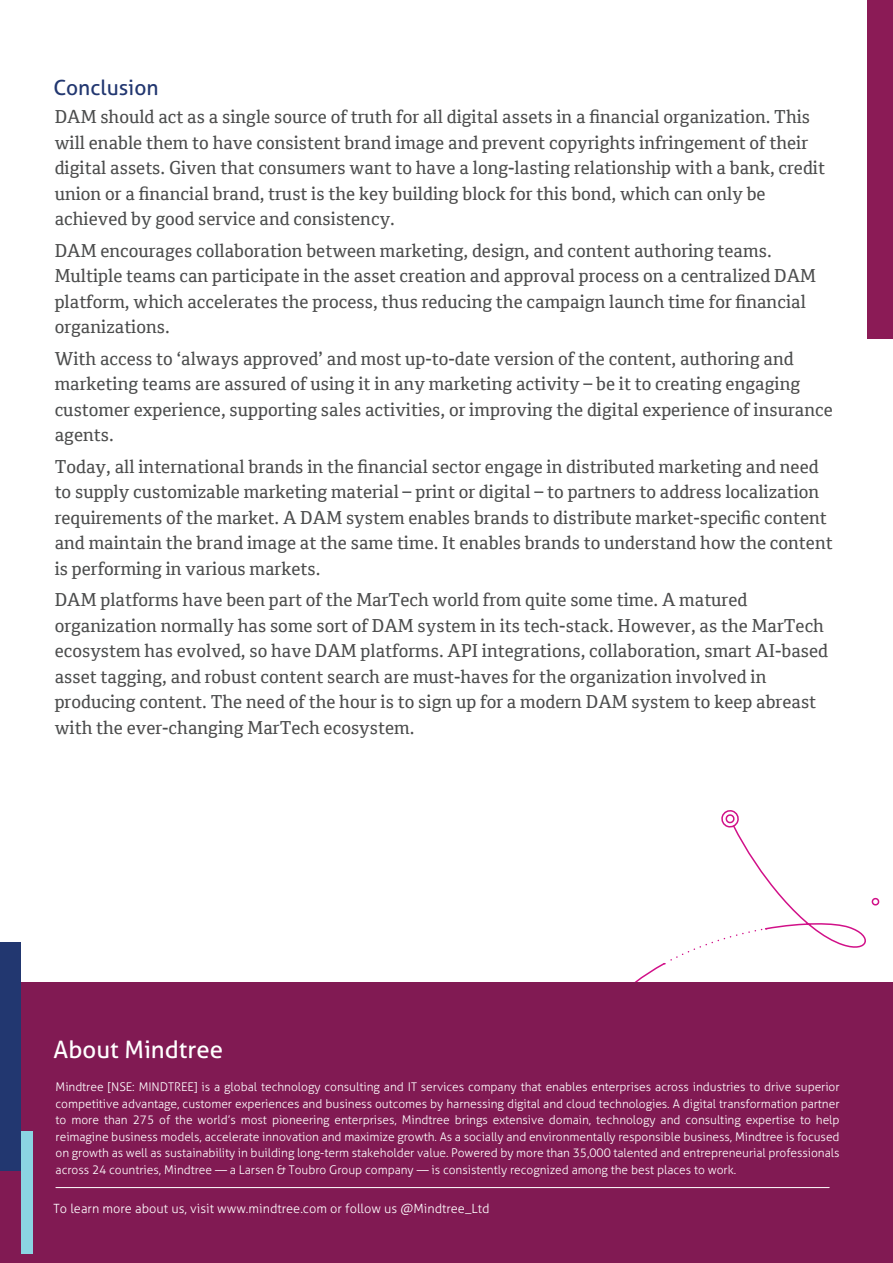
<style>
.page{position:relative;width:893px;height:1263px;background:#fff}
.page>*{position:absolute;margin:0;border:0;box-sizing:border-box;transform-origin:0 0}
.t1{font:24px "Aller Typo";color:#fff}
.t2{font:21px "Aller Typo";color:#223770}
.t3{font:18px/25.5px "Cordale";color:#4b4c4c}
.t4{font:300 12.75px "Aller Typo";color:#fff}
.t5{font:300 12px/16.5px "Aller Typo";letter-spacing:-.005em;color:#fff;text-align:justify}
</style>
<div class="page">
<svg style="left:606px;top:810px;width:274px;height:173px"></svg>
<div style="left:0;top:983px;width:893px;height:280px;background:#811a53"></div>
<hr style="left:56px;top:1187px;width:773px;height:1px;background:#fff">
<div style="left:867px;top:0;width:26px;height:339px;background:#8b1b56"></div>
<div style="left:0;top:942px;width:20px;height:228px;background:#223770"></div>
<div style="left:21px;top:1131px;width:11px;height:123px;background:#8bd4e2"></div>
<p class="t2" style="left:53px;top:75px;width:107px">Conclusion</p>
<p class="t3" style="left:55px;top:104px;width:772px">DAM should act as a single source of truth for all digital assets in a financial organization. This will enable them to have consistent brand image and prevent copyrights infringement of their digital assets. Given that consumers want to have a long-lasting relationship with a bank, credit union or a financial brand, trust is the key building block for this bond, which can only be achieved by good service and consistency.</p>
<p class="t3" style="left:55px;top:238px;width:763px">DAM encourages collaboration between marketing, design, and content authoring teams.<br>Multiple teams can participate in the asset creation and approval process on a centralized DAM platform, which accelerates the process, thus reducing the campaign launch time for financial organizations.</p>
<p class="t3" style="left:55px;top:346px;width:780px">With access to ‘always approved’ and most up-to-date version of the content, authoring and marketing teams are assured of using it in any marketing activity – be it to creating engaging customer experience, supporting sales activities, or improving the digital experience of insurance agents.</p>
<p class="t3" style="left:55px;top:454px;width:779px">Today, all international brands in the financial sector engage in distributed marketing and need to supply customizable marketing material – print or digital – to partners to address localization requirements of the market. A DAM system enables brands to distribute market-specific content and maintain the brand image at the same time. It enables brands to understand how the content is performing in various markets.</p>
<p class="t3" style="left:55px;top:587px;width:775px">DAM platforms have been part of the MarTech world from quite some time. A matured organization normally has some sort of DAM system in its tech-stack. However, as the MarTech ecosystem has evolved, so have DAM platforms. API integrations, collaboration, smart AI-based asset tagging, and robust content search are must-haves for the organization involved in producing content. The need of the hour is to sign up for a modern DAM system to keep abreast with the ever-changing MarTech ecosystem.</p>
<h1 class="t1" style="left:54px;top:1035px;width:171px">About Mindtree</h1>
<p class="t5" style="left:56px;top:1079px;width:785px">Mindtree [NSE: MINDTREE] is a global technology consulting and IT services company that enables enterprises across industries to drive superior competitive advantage, customer experiences and business outcomes by harnessing digital and cloud technologies. A digital transformation partner to more than 275 of the world’s most pioneering enterprises, Mindtree brings extensive domain, technology and consulting expertise to help reimagine business models, accelerate innovation and maximize growth. As a socially and environmentally responsible business, Mindtree is focused on growth as well as sustainability in building long-term stakeholder value. Powered by more than 35,000 talented and entrepreneurial professionals across 24 countries, Mindtree ― a Larsen &amp; Toubro Group company ― is consistently recognized among the best places to work.</p>
<p class="t4" style="left:54px;top:1200px;width:437px">To learn more about us, visit www.mindtree.com or follow us @Mindtree_Ltd</p>
</div>
